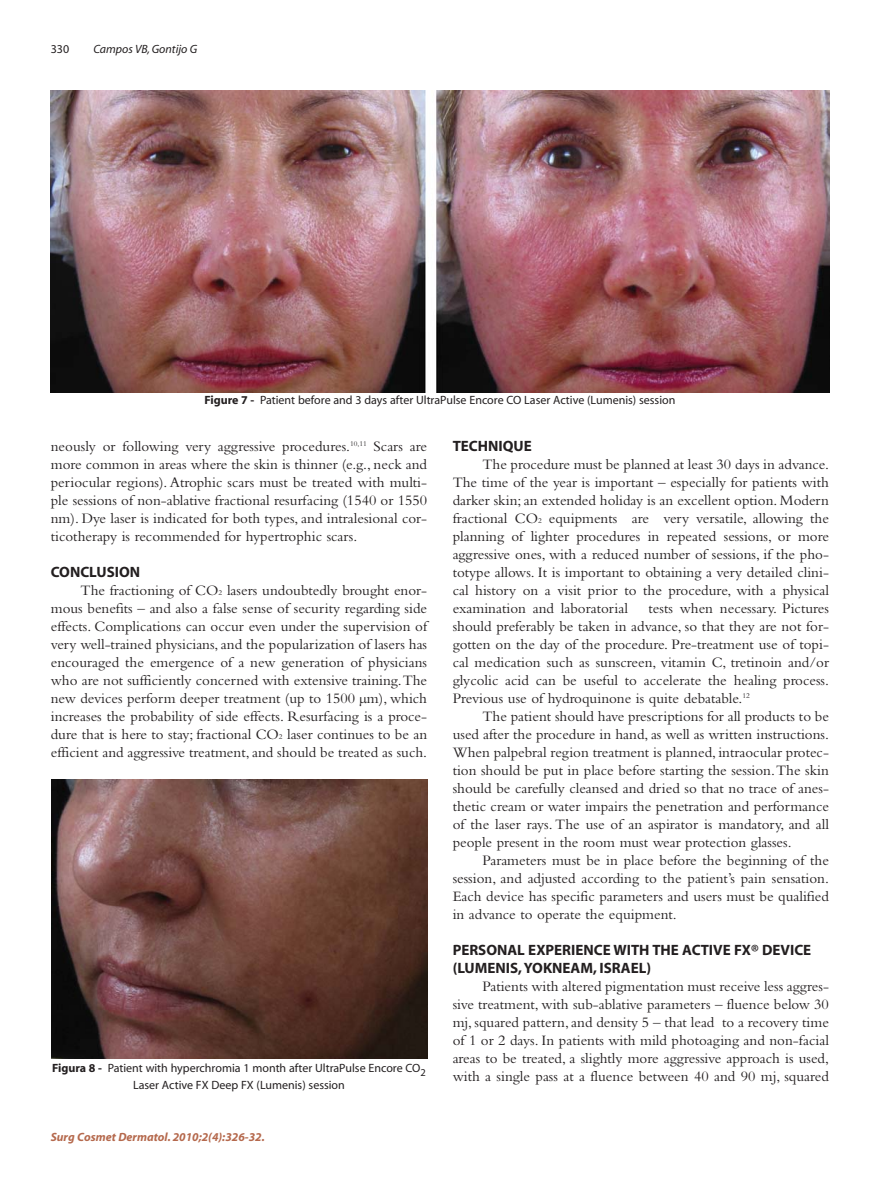
<style>
.page{position:relative;width:893px;height:1191px;background:#fff}
.page>*{position:absolute;margin:0;border:0;box-sizing:border-box;transform-origin:0 0}
.t1{font:15px/18px "Bembo";color:#231f20;text-align:justify}
.t2{font:700 15px/18px "Myriad";color:#231f20}
.t3{font:12px/16.5px "Myriad";color:#231f20;text-align:center}
.t4{font:italic 700 12px "Myriad";color:#b5694d}
.t5{font:italic 12px "Myriad";color:#231f20}
.s1{font-weight:700}
.s2{font-size:7.5px}
</style>
<div class="page">
<img style="left:51px;top:90px;width:778px;height:302px">
<img style="left:51px;top:779px;width:377px;height:279px">
<p class="t3" style="left:51px;top:42px;width:20px">330</p>
<p class="t5" style="left:93px;top:45px;width:106px">Campos VB, Gontijo G</p>
<p class="t3" style="left:204px;top:393px;width:473px"><span class="s1">Figure 7 -</span> Patient before and 3 days after UltraPulse Encore CO Laser Active (Lumenis) session</p>
<p class="t2" style="left:453px;top:438px;width:81px">TECHNIQUE</p>
<p class="t1" style="left:453px;top:457px;width:378px;text-indent:30px">The procedure must be planned at least 30 days in advance.<br>The time of the year is important – especially for patients with darker skin; an extended holiday is an excellent option. Modern fractional CO<span class="s2">2</span> equipments are very versatile, allowing the planning of lighter procedures in repeated sessions, or more aggressive ones, with a reduced number of sessions, if the pho&shy;totype allows. It is important to obtaining a very detailed clini&shy;cal history on a visit prior to the procedure, with a physical examination and laboratorial</p>
<p class="t1" style="left:51px;top:439px;width:378px">neously or following very aggressive procedures.<sup>10,11</sup> Scars are more common in areas where the skin is thinner (e.g., neck and periocular regions). Atrophic scars must be treated with multi&shy;ple sessions of non-ablative fractional resurfacing (1540 or 1550 nm). Dye laser is indicated for both types, and intralesional cor&shy;ticotherapy is recommended for hypertrophic scars.</p>
<p class="t2" style="left:51px;top:564px;width:91px">CONCLUSION</p>
<p class="t1" style="left:51px;top:583px;width:378px;text-indent:30px">The fractioning of CO<span class="s2">2</span> lasers undoubtedly brought enor&shy;mous benefits – and also a false sense of security regarding side effects. Complications can occur even under the supervision of very well-trained physicians, and the popularization of lasers has encouraged the emergence of a new generation of physicians who are not sufficiently concerned with extensive training.The new devices perform deeper treatment (up to 1500 µm), which increases the probability of side effects. Resurfacing is a proce&shy;dure that is here to stay; fractional CO<span class="s2">2</span> laser continues to be an efficient and aggressive treatment, and should be treated as such.</p>
<p class="t1" style="left:453px;top:601px;width:378px;text-indent:196px">tests when necessary. Pictures should preferably be taken in advance, so that they are not for&shy;gotten on the day of the procedure. Pre-treatment use of topi&shy;cal medication such as sunscreen, vitamin C, tretinoin and/or glycolic acid can be useful to accelerate the healing process.<br>Previous use of hydroquinone is quite debatable.<sup>12</sup></p>
<p class="t1" style="left:453px;top:709px;width:378px;text-indent:30px">The patient should have prescriptions for all products to be used after the procedure in hand, as well as written instructions.<br>When palpebral region treatment is planned, intraocular protec&shy;tion should be put in place before starting the session.The skin should be carefully cleansed and dried so that no trace of anes&shy;thetic cream or water impairs the penetration and performance of the laser rays. The use of an aspirator is mandatory, and all people present in the room must wear protection glasses.</p>
<p class="t1" style="left:453px;top:853px;width:378px;text-indent:30px">Parameters must be in place before the beginning of the session, and adjusted according to the patient’s pain sensation.<br>Each device has specific parameters and users must be qualified in advance to operate the equipment.</p>
<p class="t2" style="left:453px;top:942px;width:360px">PERSONAL EXPERIENCE WITH THE ACTIVE FX® DEVICE (LUMENIS, YOKNEAM, ISRAEL)</p>
<p class="t1" style="left:453px;top:979px;width:378px;text-indent:30px">Patients with altered pigmentation must receive less aggres&shy;sive treatment, with sub-ablative parameters – fluence below 30 mj, squared pattern, and density 5 – that lead to a recovery time of 1 or 2 days. In patients with mild photoaging and non-facial areas to be treated, a slightly more aggressive approach is used, with a single pass at a fluence between 40 and 90 mj, squared</p>
<p class="t3" style="left:52px;top:1061px;width:375px"><span class="s1">Figura 8 -</span> Patient with hyperchromia 1 month after UltraPulse Encore CO<sub>2<br></sub>Laser Active FX Deep FX (Lumenis) session</p>
<p class="t4" style="left:51px;top:1132px;width:216px">Surg Cosmet Dermatol. 2010;2(4):326-32.</p>
</div>
